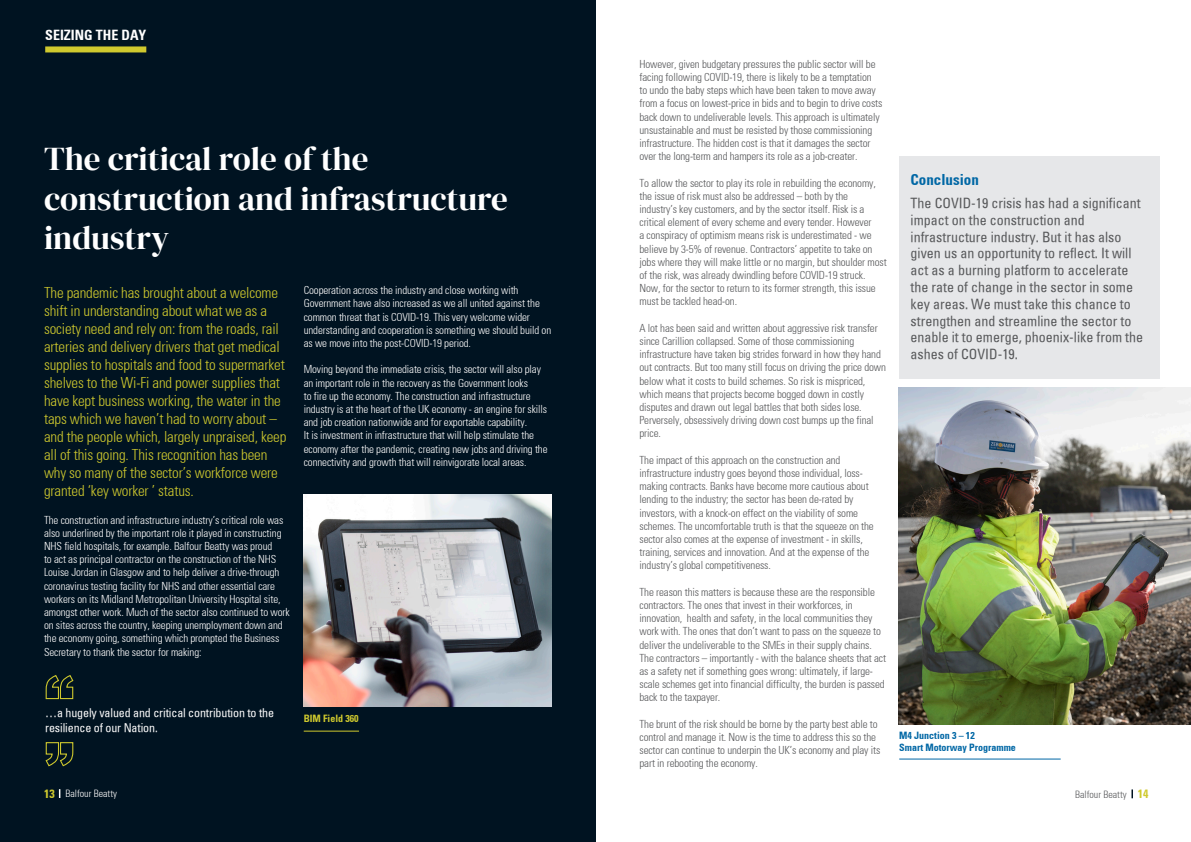
<style>
.page{position:relative;width:1191px;height:842px;background:#fff}
.page>*{position:absolute;margin:0;border:0;box-sizing:border-box;transform-origin:0 0}
.t1{font:33px/39.6px "DM Serif Display";color:#fff}
.Body_text{font:300 condensed 15px/18px "Univers";letter-spacing:-.01em;color:#cfc92e}
.Body_text-2{font:700 condensed 15px "Univers";color:#0067a5}
.Body_text-3{font:500 condensed 14px/16.8px "Univers";color:#57585a}
.t2{font:700 condensed 14px "Univers";color:#fff}
.Body_text-4{font:500 condensed 12px/14.4px "Univers";letter-spacing:-.01em;color:#fff}
.t3{font:700 condensed 12px "Univers";color:#cfc92e}
.Body_text-5{font:300 condensed 11px/13.2px "Univers";letter-spacing:-.01em;color:#57585a}
.Body_text-6{font:300 condensed 11px/13.2px "Univers";letter-spacing:-.01em;color:#fff}
.t4{font:700 condensed 10px "Univers";color:#0067a5}
.t5{font:300 condensed 10px "Univers";color:#fff}
.t6{font:300 condensed 10px "Univers";color:#57585a}
.t7{font:700 condensed 10px "Univers";color:#cfc92e}
</style>
<div class="page">
<div style="left:0;top:0;width:595px;height:842px;background:#001321"></div>
<svg style="left:45px;top:675px;width:29px;height:25px"></svg>
<svg style="left:45px;top:742px;width:29px;height:25px"></svg>
<img style="left:898px;top:388px;width:293px;height:337px">
<div style="left:899px;top:157px;width:260px;height:222px;background:#e6e7e9"></div>
<hr style="left:304px;top:731px;width:55px;height:1px;background:#cfc92e">
<img style="left:304px;top:495px;width:247px;height:211px">
<hr style="left:899px;top:758px;width:161px;height:1px;background:#0067a5">
<div style="left:45px;top:46px;width:101px;height:6px;background:#cfc92e"></div>
<svg style="left:1131px;top:789px;width:2px;height:9px"></svg>
<p class="t2" style="left:45px;top:26px;width:103px">SEIZING THE DAY</p>
<p class="t1" style="left:44px;top:139px;width:465px">The critical role of the construction and infrastructure industry</p>
<p class="Body_text" style="left:44px;top:284px;width:244px">The pandemic has brought about a welcome shift in understanding about what we as a society need and rely on: from the roads, rail arteries and delivery drivers that get medical supplies to hospitals and food to supermarket shelves to the Wi-Fi and power supplies that have kept business working, the water in the taps which we haven’t had to worry about – and the people which, largely unpraised, keep all of this going. This recognition has been why so many of the sector’s workforce were granted ‘key worker ’ status.</p>
<p class="Body_text-6" style="left:44px;top:513px;width:247px">The construction and infrastructure industry’s critical role was also underlined by the important role it played in constructing NHS field hospitals, for example. Balfour Beatty was proud<br>to act as principal contractor on the construction of the NHS Louise Jordan in Glasgow and to help deliver a drive-through coronavirus testing facility for NHS and other essential care workers on its Midland Metropolitan University Hospital site, amongst other work. Much of the sector also continued to work on sites across the country, keeping unemployment down and the economy going, something which prompted the Business Secretary to thank the sector for making:</p>
<p class="Body_text-6" style="left:304px;top:284px;width:249px">Cooperation across the industry and close working with Government have also increased as we all united against the common threat that is COVID-19. This very welcome wider understanding and cooperation is something we should build on as we move into the post-COVID-19 period.</p>
<p class="Body_text-6" style="left:304px;top:363px;width:245px">Moving beyond the immediate crisis, the sector will also play an important role in the recovery as the Government looks<br>to fire up the economy. The construction and infrastructure industry is at the heart of the UK economy - an engine for skills and job creation nationwide and for exportable capability.<br>It is investment in infrastructure that will help stimulate the economy after the pandemic, creating new jobs and driving the connectivity and growth that will reinvigorate local areas.</p>
<p class="Body_text-4" style="left:45px;top:706px;width:230px">…a hugely valued and critical contribution to the resilience of our Nation.</p>
<p class="t7" style="left:304px;top:713px;width:56px">BIM Field 360</p>
<p class="Body_text-5" style="left:639px;top:57px;width:244px">However, given budgetary pressures the public sector will be facing following COVID-19, there is likely to be a temptation<br>to undo the baby steps which have been taken to move away from a focus on lowest-price in bids and to begin to drive costs back down to undeliverable levels. This approach is ultimately unsustainable and must be resisted by those commissioning infrastructure. The hidden cost is that it damages the sector over the long-term and hampers its role as a job-creater.</p>
<p class="Body_text-5" style="left:639px;top:176px;width:249px">To allow the sector to play its role in rebuilding the economy, the issue of risk must also be addressed – both by the industry’s key customers, and by the sector itself. Risk is a critical element of every scheme and every tender. However<br>a conspiracy of optimism means risk is underestimated - we believe by 3-5% of revenue. Contractors’ appetite to take on jobs where they will make little or no margin, but shoulder most of the risk, was already dwindling before COVID-19 struck.<br>Now, for the sector to return to its former strength, this issue must be tackled head-on.</p>
<p class="Body_text-5" style="left:639px;top:321px;width:248px">A lot has been said and written about aggressive risk transfer since Carillion collapsed. Some of those commissioning infrastructure have taken big strides forward in how they hand out contracts. But too many still focus on driving the price down below what it costs to build schemes. So risk is mispriced, which means that projects become bogged down in costly disputes and drawn out legal battles that both sides lose.<br>Perversely, obsessively driving down cost bumps up the final price.</p>
<p class="Body_text-5" style="left:639px;top:453px;width:236px">The impact of this approach on the construction and infrastructure industry goes beyond those individual, loss&shy;making contracts. Banks have become more cautious about lending to the industry; the sector has been de-rated by investors, with a knock-on effect on the viability of some schemes. The uncomfortable truth is that the squeeze on the sector also comes at the expense of investment - in skills, training, services and innovation. And at the expense of the industry’s global competitiveness.</p>
<p class="Body_text-5" style="left:639px;top:585px;width:248px">The reason this matters is because these are the responsible contractors. The ones that invest in their workforces, in innovation, health and safety, in the local communities they work with. The ones that don’t want to pass on the squeeze to deliver the undeliverable to the SMEs in their supply chains.<br>The contractors – importantly - with the balance sheets that act as a safety net if something goes wrong: ultimately, if large&shy;scale schemes get into financial difficulty, the burden is passed back to the taxpayer.</p>
<p class="Body_text-5" style="left:639px;top:717px;width:242px">The brunt of the risk should be borne by the party best able to control and manage it. Now is the time to address this so the sector can continue to underpin the UK’s economy and play its part in rebooting the economy.</p>
<p class="Body_text-2" style="left:910px;top:171px;width:70px">Conclusion</p>
<p class="Body_text-3" style="left:910px;top:194px;width:234px">The COVID-19 crisis has had a significant impact on the construction and infrastructure industry. But it has also given us an opportunity to reflect. It will act as a burning platform to accelerate the rate of change in the sector in some key areas. We must take this chance to strengthen and streamline the sector to enable it to emerge, phoenix-like from the ashes of COVID-19.</p>
<p class="t4" style="left:899px;top:729px;width:77px">M4 Junction 3 – 12</p>
<p class="t4" style="left:899px;top:741px;width:118px">Smart Motorway Programme</p>
<p class="t3" style="left:44px;top:786px;width:12px">13</p>
<p class="t5" style="left:65px;top:788px;width:53px">Balfour Beatty</p>
<p class="t6" style="left:1075px;top:788px;width:53px">Balfour Beatty</p>
<p class="t3" style="left:1137px;top:787px;width:12px">14</p>
</div>
